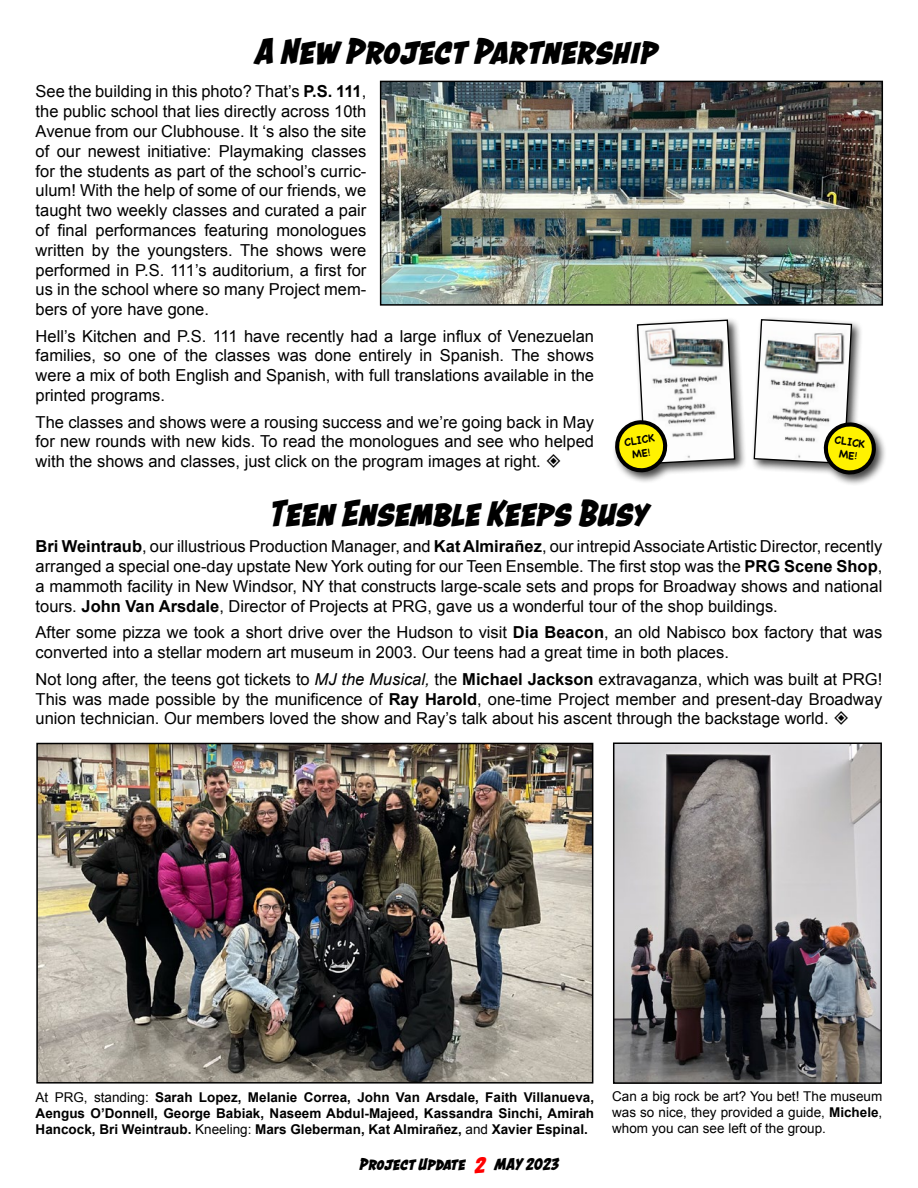
<style>
.page{position:relative;width:918px;height:1188px;background:#fff}
.page>*{position:absolute;margin:0;border:0;box-sizing:border-box;transform-origin:0 0}
.t1{font:italic 700 39px "Astounder Squared BB";letter-spacing:-.005em;color:#000}
.t2{font:italic 700 18px "Astounder Squared BB";letter-spacing:-.01em;color:#000}
.t3{font:16.5px/19.8px "Arial";color:#000;text-align:justify}
.t4{font:700 13.5px/16.2px "Arial";color:#000;text-align:justify}
.t5{font:13.5px/16.2px "Arial";color:#000;text-align:justify}
.t6{font:700 10.95px/13px "Chalkboard";color:#000;text-align:center}
.s1{font-weight:700}
.s2{font-style:italic}
.s3{font-weight:400}
.s4{font-size:24px;color:#f00}
</style>
<div class="page">
<img style="left:39px;top:746px;width:551px;height:335px">
<div style="left:36px;top:743px;width:557px;height:341px;border:2px solid #000"></div>
<img style="left:616px;top:745px;width:263px;height:336px">
<div style="left:613px;top:742px;width:269px;height:342px;border:2px solid #000"></div>
<img style="left:383px;top:84px;width:497px;height:219px">
<div style="left:380px;top:81px;width:503px;height:225px;border:2px solid #000"></div>
<div style="left:612px;top:317px;width:135px;height:167px;background:#000;opacity:.75"></div>
<svg style="left:616px;top:319px;width:120px;height:156px"></svg>
<div style="left:751px;top:316px;width:137px;height:170px;background:#000;opacity:.75"></div>
<svg style="left:753px;top:318px;width:127px;height:159px"></svg>
<h1 class="t1" style="left:254px;top:28px;width:405px">A New Project Partnership</h1>
<p class="t3" style="left:36px;top:82px;width:332px">See the building in this photo? That’s <span class="s1">P.S. 111</span>, the public school that lies directly across 10th Avenue from our Clubhouse. It ‘s also the site of our newest initiative: Playmaking classes for the students as part of the school’s curric&shy;ulum! With the help of some of our friends, we taught two weekly classes and curated a pair of final performances featuring monologues written by the youngsters. The shows were performed in P.S. 111’s auditorium, a first for us in the school where so many Project mem&shy;bers of yore have gone.</p>
<p class="t3" style="left:36px;top:326px;width:560px">Hell’s Kitchen and P.S. 111 have recently had a large influx of Venezuelan families, so one of the classes was done entirely in Spanish. The shows were a mix of both English and Spanish, with full translations available in the printed programs.</p>
<p class="t3" style="left:36px;top:412px;width:560px">The classes and shows were a rousing success and we’re going back in May for new rounds with new kids. To read the monologues and see who helped with the shows and classes, just click on the program images at right.</p>
<h1 class="t1" style="left:269px;top:490px;width:382px">Teen Ensemble Keeps Busy</h1>
<p class="t3" style="left:36px;top:537px;width:848px"><span class="s1">Bri Weintraub</span>, our illustrious Production Manager, and <span class="s1">Kat Almirañez</span>, our intrepid Associate Artistic Director, recently arranged a special one-day upstate New York outing for our Teen Ensemble. The first stop was the <span class="s1">PRG Scene Shop</span>, a mammoth facility in New Windsor, NY that constructs large-scale sets and props for Broadway shows and national tours. <span class="s1">John Van Arsdale</span>, Director of Projects at PRG, gave us a wonderful tour of the shop buildings.</p>
<p class="t3" style="left:36px;top:623px;width:848px">After some pizza we took a short drive over the Hudson to visit <span class="s1">Dia Beacon</span>, an old Nabisco box factory that was converted into a stellar modern art museum in 2003. Our teens had a great time in both places.</p>
<p class="t3" style="left:36px;top:669px;width:848px">Not long after, the teens got tickets to <span class="s2">MJ the Musical,</span> the <span class="s1">Michael Jackson</span> extravaganza, which was built at PRG!<br>This was made possible by the munificence of <span class="s1">Ray Harold</span>, one-time Project member and present-day Broadway union technician. Our members loved the show and Ray’s talk about his ascent through the backstage world.</p>
<p class="t6" style="left:623px;top:436px;width:32px;rotate:-8deg">CLICK<br>ME<span class="s3">!</span></p>
<p class="t6" style="left:836px;top:433px;width:32px;rotate:8deg">CLICK<br>ME<span class="s3">!</span></p>
<p class="t4" style="left:36px;top:1090px;width:560px"><span class="s3">At PRG, standing:</span> Sarah Lopez, Melanie Correa, John Van Arsdale, Faith Villanueva, Aengus O’Donnell, George Babiak, Naseem Abdul-Majeed, Kassandra Sinchi, Amirah Hancock, Bri Weintraub. <span class="s3">Kneeling:</span> Mars Gleberman, Kat Almirañez, <span class="s3">and</span> Xavier Espinal.</p>
<p class="t2" style="left:359px;top:1153px;width:201px">Project Update <span class="s4">2</span> MAY 2023</p>
<p class="t5" style="left:612px;top:1088px;width:272px">Can a big rock be art? You bet! The museum was so nice, they provided a guide, <span class="s1">Michele</span>, whom you can see left of the group.</p>
</div>
